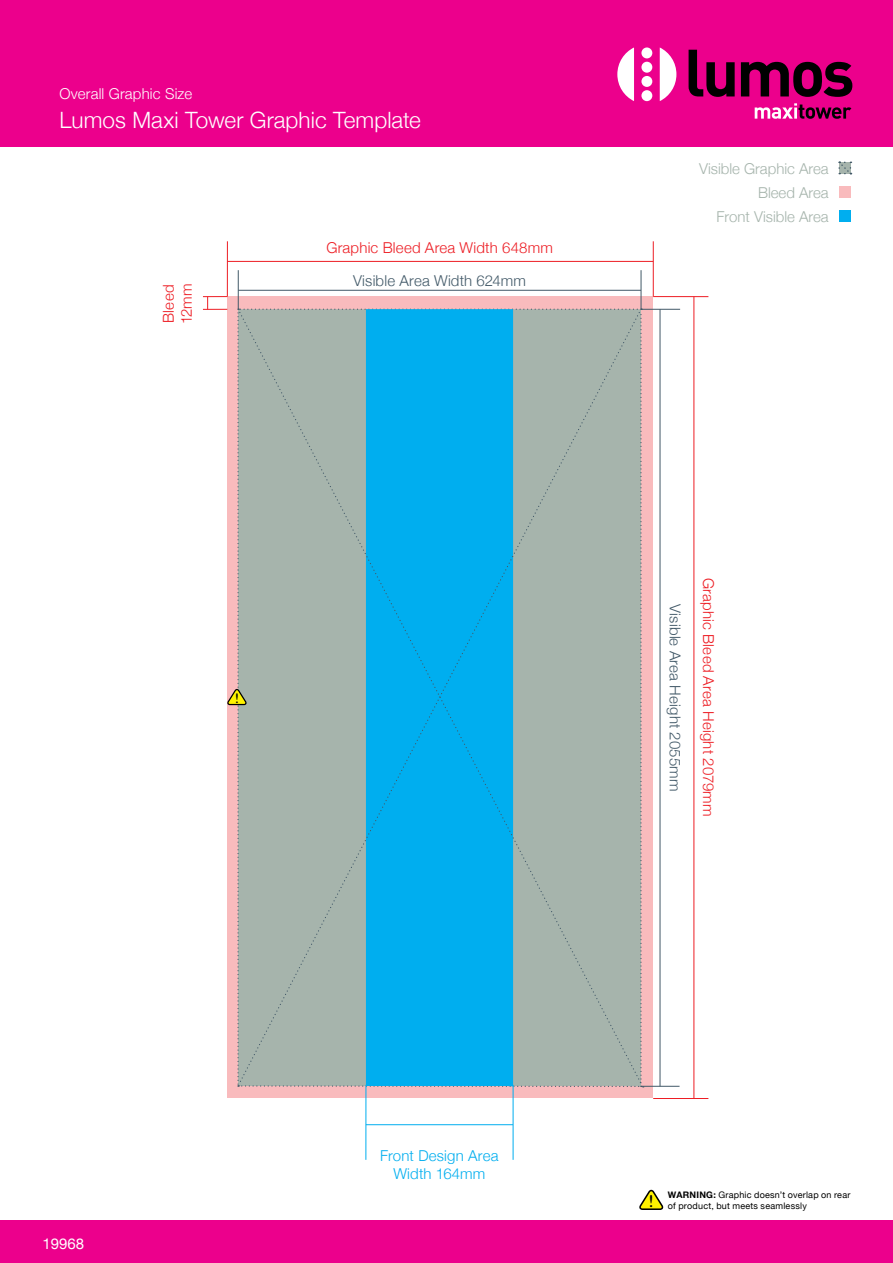
<style>
.page{position:relative;width:893px;height:1263px;background:#fff}
.page>*{position:absolute;margin:0;border:0;box-sizing:border-box;transform-origin:0 0}
.t1{font:300 22.5px "Helvetica Neue";letter-spacing:.005em;color:#fff}
.t2{font:300 15px/18px "Helvetica Neue";letter-spacing:.015em;color:#ed1d24}
.t3{font:300 15px "Helvetica Neue";letter-spacing:.01em;color:#425968}
.t4{font:300 15px/24px "Helvetica Neue";color:#a6b4ac;text-align:right}
.t5{font:300 15px/18px "Helvetica Neue";letter-spacing:.01em;color:#00aeef;text-align:center}
.t6{font:300 15px "Helvetica Neue";letter-spacing:.01em;color:#fff}
.t7{font:15px "Helvetica Neue";color:#fff}
.t8{font:14.1px "Gill Sans";color:#000}
.t9{font:9px/10.5px "Helvetica Neue";letter-spacing:.025em;color:#000}
.s1{font-weight:700}
</style>
<div class="page">
<div style="left:227px;top:296px;width:426px;height:802px;background:#f9bbbd"></div>
<div style="left:839px;top:186px;width:11px;height:12px;background:#f9bbbd"></div>
<div style="left:839px;top:210px;width:11px;height:11px;background:#00aeef"></div>
<svg style="left:838px;top:162px;width:13px;height:12px"></svg>
<svg style="left:639px;top:1190px;width:24px;height:20px"></svg>
<hr style="left:641px;top:270px;width:1px;height:39px;background:#425968">
<hr style="left:640px;top:1086px;width:39px;height:1px;background:#425968">
<hr style="left:238px;top:270px;width:1px;height:39px;background:#425968">
<hr style="left:641px;top:309px;width:39px;height:1px;background:#425968">
<hr style="left:238px;top:290px;width:403px;height:1px;background:#425968">
<hr style="left:660px;top:309px;width:1px;height:777px;background:#425968">
<hr style="left:653px;top:241px;width:1px;height:55px;background:#ed1d24">
<hr style="left:653px;top:1098px;width:55px;height:1px;background:#ed1d24">
<hr style="left:513px;top:1085px;width:1px;height:75px;background:#00aeef">
<hr style="left:227px;top:241px;width:1px;height:55px;background:#ed1d24">
<hr style="left:653px;top:296px;width:55px;height:1px;background:#ed1d24">
<hr style="left:366px;top:1085px;width:1px;height:75px;background:#00aeef">
<hr style="left:227px;top:261px;width:426px;height:1px;background:#ed1d24">
<hr style="left:694px;top:297px;width:1px;height:801px;background:#ed1d24">
<hr style="left:366px;top:1124px;width:147px;height:1px;background:#00aeef">
<svg style="left:203px;top:296px;width:441px;height:791px;background:#78b6c6"></svg>
<div style="left:0;top:0;width:893px;height:147px;background:#ec008c"></div>
<div style="left:0;top:1220px;width:893px;height:43px;background:#ec008c"></div>
<svg style="left:689px;top:50px;width:46px;height:47px"></svg>
<svg style="left:741px;top:62px;width:111px;height:35px"></svg>
<svg style="left:617px;top:47px;width:17px;height:54px"></svg>
<svg style="left:660px;top:47px;width:16px;height:54px"></svg>
<div style="left:641px;top:62px;width:11px;height:11px;background:#fff;border-radius:50%"></div>
<div style="left:641px;top:76px;width:11px;height:11px;background:#fff;border-radius:50%"></div>
<div style="left:641px;top:47px;width:11px;height:11px;background:#fff;border-radius:50%"></div>
<div style="left:641px;top:90px;width:11px;height:11px;background:#fff;border-radius:50%"></div>
<svg style="left:755px;top:103px;width:96px;height:16px"></svg>
<h2 class="t6" style="left:60px;top:82px;width:134px">Overall Graphic Size</h2>
<h1 class="t1" style="left:60px;top:102px;width:363px">Lumos Maxi Tower Graphic Template</h1>
<h2 class="t2" style="left:159px;top:324px;width:42px;rotate:-90deg">Bleed<br>12mm</h2>
<h2 class="t2" style="left:326px;top:238px;width:228px">Graphic Bleed Area Width 648mm</h2>
<h2 class="t3" style="left:353px;top:269px;width:174px">Visible Area Width 624mm</h2>
<h3 class="t8" style="left:235px;top:690px;width:5px">!</h3>
<h2 class="t4" style="left:699px;top:155px;width:131px">Visible Graphic Area<br>Bleed Area<br>Front Visible Area</h2>
<h2 class="t3" style="left:687px;top:604px;width:189px;rotate:90deg">Visible Area Height 2055mm</h2>
<h2 class="t2" style="left:718px;top:578px;width:240px;rotate:90deg">Graphic Bleed Area Height 2079mm</h2>
<h2 class="t7" style="left:43px;top:1233px;width:43px">19968</h2>
<h2 class="t5" style="left:380px;top:1145px;width:120px">Front Design Area<br>Width 164mm</h2>
<p class="t9" style="left:649px;top:1190px;width:203px;text-indent:19px"><span class="s1">WARNING:</span> Graphic doesn’t overlap on rear <sup>!</sup> of product, but meets seamlessly</p>
</div>
